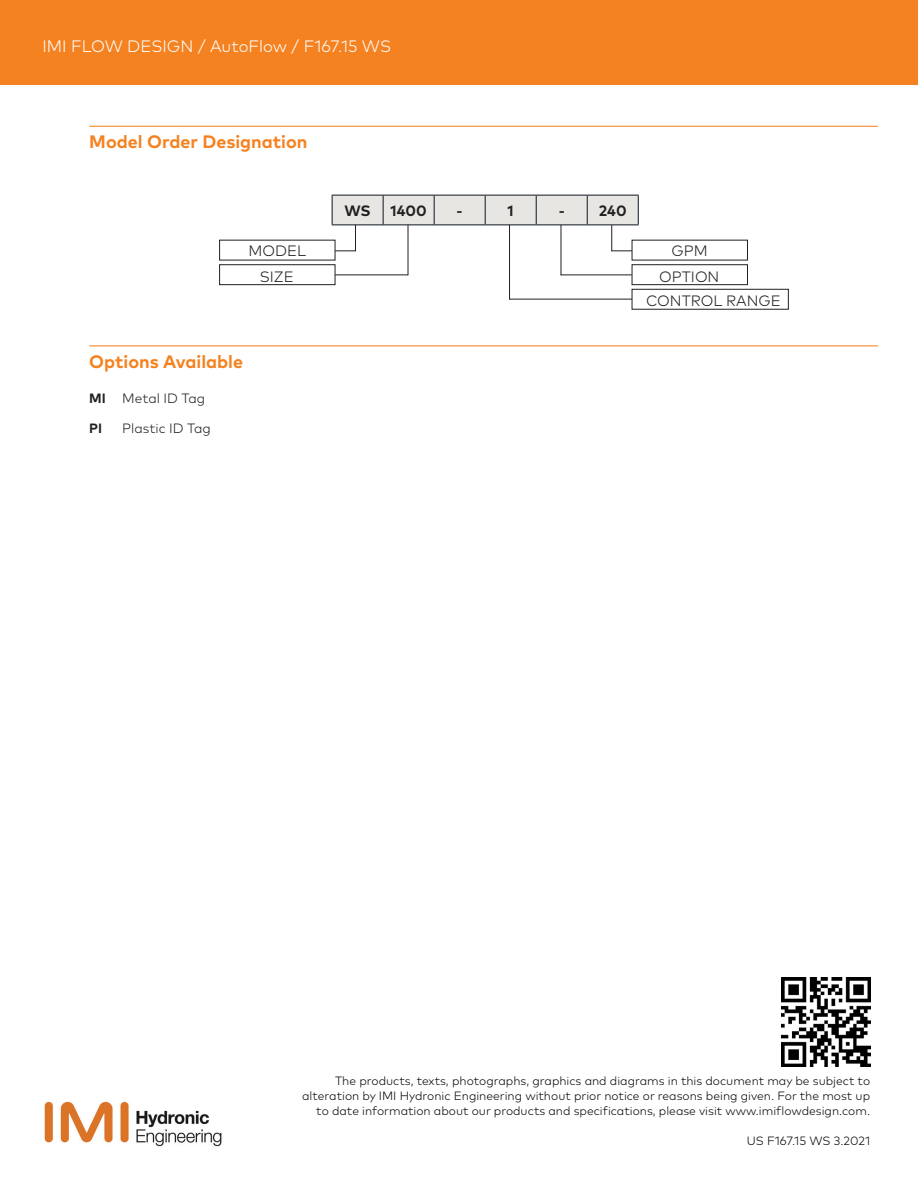
<style>
.page{position:relative;width:918px;height:1188px;background:#fff}
.page>*{position:absolute;margin:0;border:0;box-sizing:border-box;transform-origin:0 0}
.KeyFeatures{font:700 18px "Mark Pro";color:#f58220}
.t1{font:300 16.5px "Mark Pro";color:#fff}
.TextIn{font:300 15px "Mark Pro";color:#231f20}
.TextIn-2{font:700 15px "Mark Pro";color:#231f20}
.Rubrik3_2Spalt{font:300 13.5px "Mark Pro";color:#231f20}
.Rubrik3_2Spalt-2{font:700 13.5px "Mark Pro";color:#231f20}
.Disclaimer{font:300 12px/15px "Mark Pro";color:#050605;text-align:right}
.s1{font-weight:700}
</style>
<div class="page">
<div style="left:632px;top:289px;width:157px;height:21px;border:1px solid #231f20"></div>
<hr style="left:89px;top:126px;width:789px;height:1px;background:#f58220">
<hr style="left:89px;top:345px;width:789px;height:1px;background:#f58220">
<hr style="left:638px;top:195px;width:1px;height:30px;background:#0d1720">
<hr style="left:587px;top:225px;width:52px;height:1px;background:#0d1720">
<hr style="left:408px;top:225px;width:1px;height:50px;background:#231f20">
<hr style="left:509px;top:225px;width:1px;height:74px;background:#231f20">
<hr style="left:561px;top:225px;width:1px;height:50px;background:#231f20">
<hr style="left:335px;top:274px;width:73px;height:1px;background:#231f20">
<hr style="left:561px;top:275px;width:71px;height:1px;background:#231f20">
<hr style="left:509px;top:299px;width:123px;height:1px;background:#231f20">
<div style="left:219px;top:264px;width:116px;height:21px;border:1px solid #231f20"></div>
<div style="left:632px;top:264px;width:116px;height:21px;border:1px solid #231f20"></div>
<svg style="left:332px;top:195px;width:306px;height:56px"></svg>
<div style="left:0;top:0;width:918px;height:85px;background:#f58220"></div>
<img style="left:44px;top:1101px;width:178px;height:46px">
<img style="left:782px;top:978px;width:88px;height:88px">
<h2 class="t1" style="left:43px;top:34px;width:350px">IMI FLOW DESIGN / AutoFlow / F167.15 WS</h2>
<p class="KeyFeatures" style="left:89px;top:128px;width:220px">Model Order Designation</p>
<p class="TextIn" style="left:249px;top:239px;width:59px">MODEL</p>
<p class="TextIn" style="left:260px;top:265px;width:36px">SIZE</p>
<p class="KeyFeatures" style="left:89px;top:348px;width:155px">Options Available</p>
<p class="Rubrik3_2Spalt" style="left:89px;top:388px;width:117px"><span class="s1">MI</span> Metal ID Tag</p>
<p class="Rubrik3_2Spalt-2" style="left:89px;top:418px;width:14px">PI</p>
<p class="Rubrik3_2Spalt" style="left:122px;top:419px;width:90px">Plastic ID Tag</p>
<p class="TextIn-2" style="left:344px;top:199px;width:28px">WS</p>
<p class="TextIn-2" style="left:391px;top:199px;width:38px">1400</p>
<p class="TextIn-2" style="left:457px;top:199px;width:8px">-</p>
<p class="TextIn-2" style="left:508px;top:199px;width:8px">1</p>
<p class="TextIn-2" style="left:559px;top:199px;width:8px">-</p>
<p class="TextIn-2" style="left:599px;top:199px;width:29px">240</p>
<p class="TextIn" style="left:672px;top:239px;width:38px">GPM</p>
<p class="TextIn" style="left:646px;top:289px;width:136px">CONTROL RANGE</p>
<p class="TextIn" style="left:659px;top:265px;width:62px">OPTION</p>
<p class="Disclaimer" style="left:302px;top:1073px;width:569px">The products, texts, photographs, graphics and diagrams in this document may be subject to alteration by IMI Hydronic Engineering without prior notice or reasons being given. For the most up to date information about our products and specifications, please visit www.imiflowdesign.com.</p>
<p class="Disclaimer" style="left:747px;top:1133px;width:125px">US F167.15 WS 3.2021</p>
</div>
